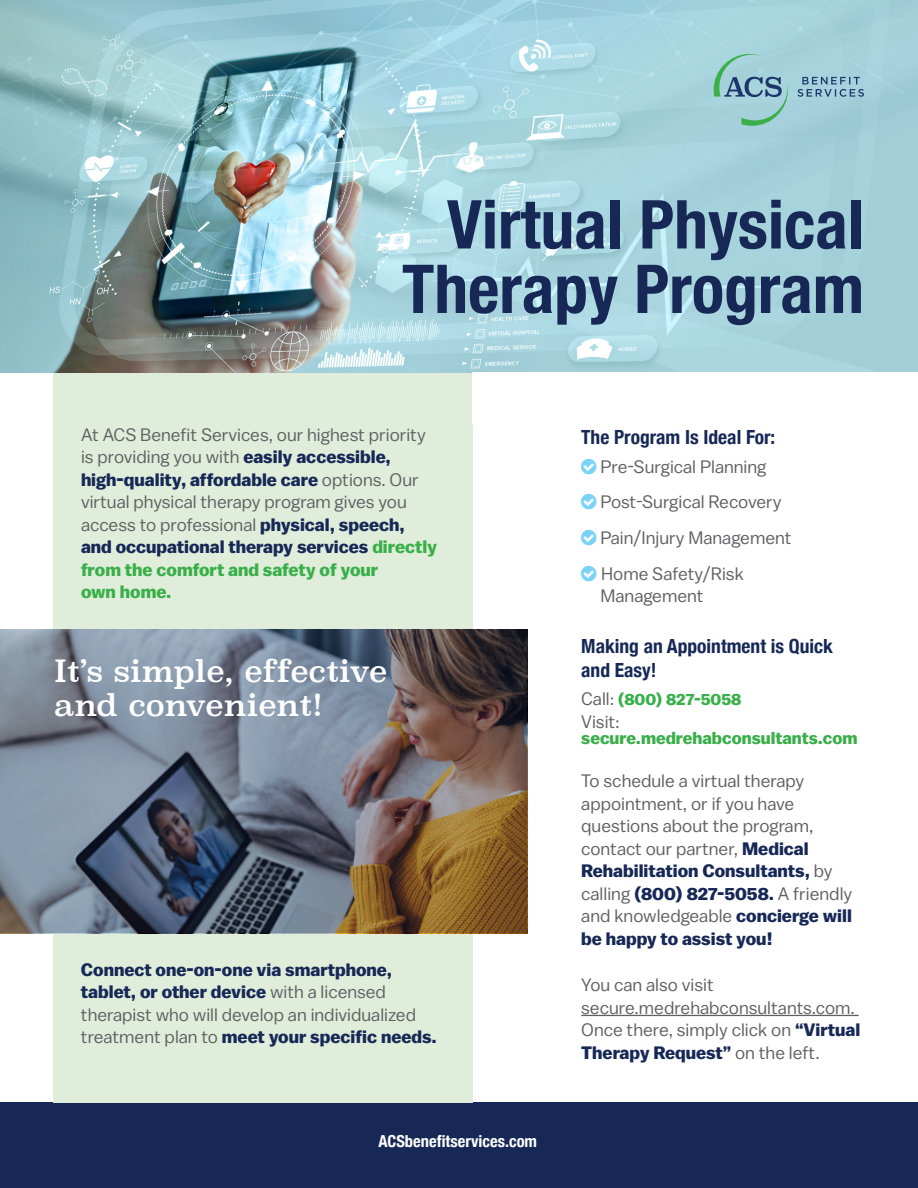
<style>
.page{position:relative;width:918px;height:1188px;background:#fff}
.page>*{position:absolute;margin:0;border:0;box-sizing:border-box;transform-origin:0 0}
.t1{font:700 condensed 67.5px/64.5px "Helvetica Neue";color:#172857;text-align:right}
.t2{font:30px/34.5px "Superclarendon";color:#fff}
.t3{font:700 condensed 19.5px/24px "Helvetica Neue";color:#172857}
.t4{font:18px/22.5px "Balto";color:#606063}
.t5{font:700 18px/22.5px "Balto";color:#172857}
.t6{font:700 17.25px "Balto";color:#39af49}
.t7{font:700 condensed 16.5px "Helvetica Neue";color:#fff}
.t8{font:700 16.5px "Balto";letter-spacing:-.005em;color:#39af49}
.s1{font-weight:700;color:#172857}
.s2{font-weight:700;color:#39af49}
.s3{font-weight:400;color:#606063}
.s4{font-weight:400;font-size:18px;color:#606063}
</style>
<div class="page">
<div style="left:0;top:1103px;width:918px;height:85px;background:#172857"></div>
<div style="left:53px;top:372px;width:419px;height:731px;background:#dfedda"></div>
<img style="left:0;top:630px;width:527px;height:303px">
<img style="left:0;top:0;width:918px;height:372px">
<svg style="left:797px;top:77px;width:67px;height:20px"></svg>
<svg style="left:714px;top:54px;width:74px;height:72px;background:#90c1c5"></svg>
<hr style="left:581px;top:1015px;width:278px;height:1px;background:#606063">
<p class="t1" style="left:402px;top:188px;width:464px">Virtual Physical<br>Therapy Program</p>
<p class="t4" style="left:81px;top:423px;width:358px">At ACS Benefit Services, our highest priority is providing you with <span class="s1">easily accessible, high-quality, affordable care</span> options. Our virtual physical therapy program gives you access to professional <span class="s1">physical, speech, and occupational therapy services</span> <span class="s2">directly from the comfort and safety of your<br>own home.</span></p>
<p class="t2" style="left:54px;top:656px;width:335px">It’s simple, effective and convenient!</p>
<p class="t5" style="left:81px;top:958px;width:357px">Connect one-on-one via smartphone, tablet, or other device <span class="s3">with a licensed therapist who will develop an individualized treatment plan to</span> meet your specific needs.</p>
<p class="t7" style="left:378px;top:1127px;width:160px">ACSbenefitservices.com</p>
<p class="t3" style="left:581px;top:424px;width:195px">The Program Is Ideal For:</p>
<p class="t4" style="left:601px;top:455px;width:168px">Pre-Surgical Planning</p>
<p class="t4" style="left:601px;top:491px;width:183px">Post-Surgical Recovery</p>
<p class="t4" style="left:601px;top:526px;width:192px">Pain/Injury Management</p>
<p class="t4" style="left:601px;top:562px;width:145px">Home Safety/Risk<br>Management</p>
<p class="t3" style="left:581px;top:632px;width:253px">Making an Appointment is Quick and Easy!</p>
<p class="t8" style="left:581px;top:690px;width:162px"><span class="s4">Call:</span> (800) 827-5058</p>
<p class="t4" style="left:581px;top:710px;width:40px">Visit:</p>
<p class="t6" style="left:581px;top:728px;width:278px">secure.medrehabconsultants.com</p>
<p class="t4" style="left:581px;top:769px;width:273px">To schedule a virtual therapy appointment, or if you have questions about the program, contact our partner, <span class="s1">Medical<br>Rehabilitation Consultants,</span> by calling <span class="s1">(800) 827-5058.</span> A friendly and knowledgeable <span class="s1">concierge will be happy to assist you!</span></p>
<p class="t4" style="left:581px;top:973px;width:280px">You can also visit secure.medrehabconsultants.com.<br>Once there, simply click on <span class="s1">“Virtual<br>Therapy Request”</span> on the left.</p>
</div>
